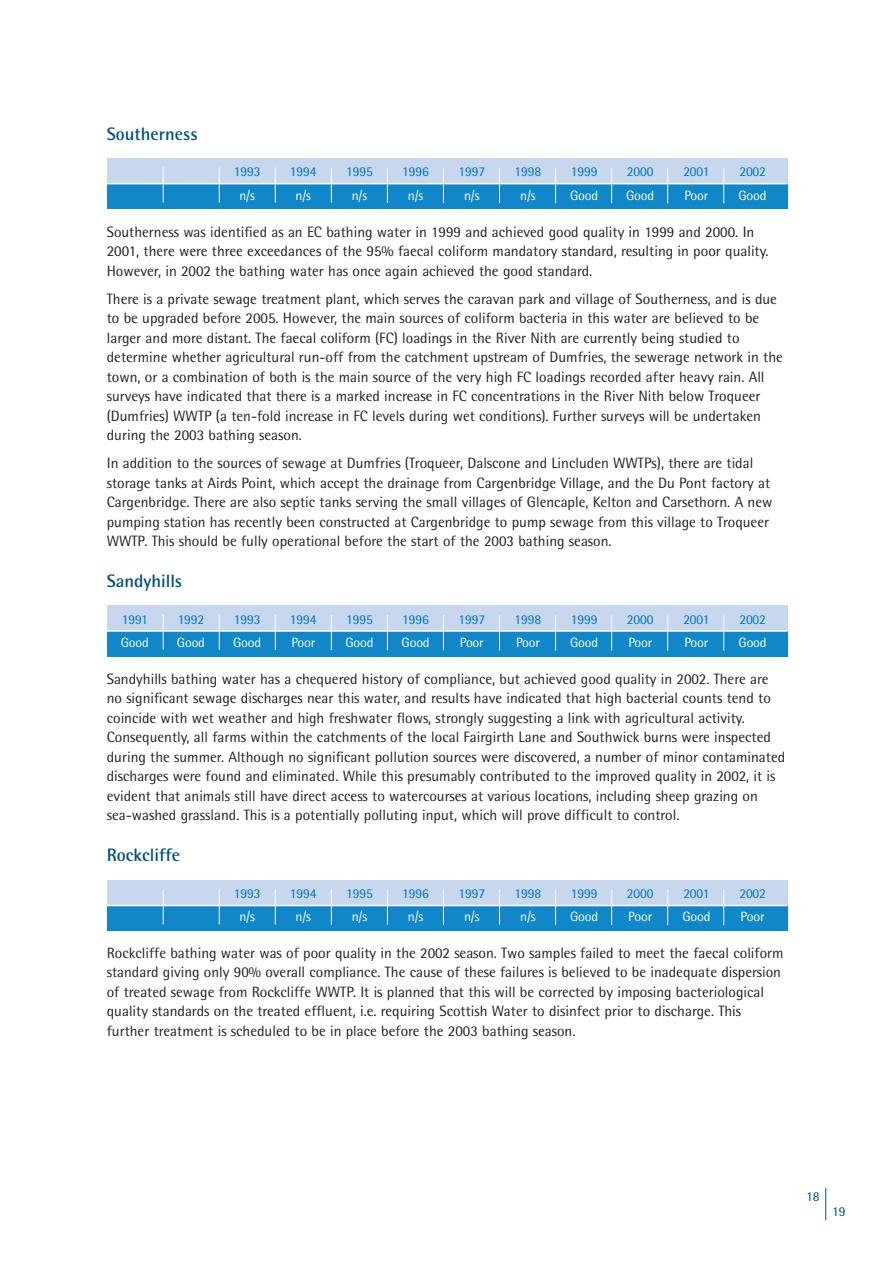
<style>
.page{position:relative;width:893px;height:1263px;background:#fff}
.page>*{position:absolute;margin:0;border:0;box-sizing:border-box;transform-origin:0 0}
.t1{font:700 18px "Rotis Semi Sans";color:#00517d}
.t2{font:15px/19.5px "Rotis Semi Sans";color:#231f1f}
.t3{font:13.5px "Rotis Semi Sans";letter-spacing:-.01em;color:#0076bd}
.t4{font:13.5px "Rotis Semi Sans";letter-spacing:-.01em;color:#fff}
.t5{font:13.5px "Rotis Semi Sans";color:#00517d}
</style>
<div class="page">
<div style="left:107px;top:158px;width:680px;height:26px;background:#c6d7ee"></div>
<div style="left:107px;top:184px;width:680px;height:25px;background:#0f87c8"></div>
<hr style="left:107px;top:183px;width:680px;height:1px;background:#fff">
<hr style="left:163px;top:167px;width:1px;height:35px;background:#fff">
<hr style="left:219px;top:167px;width:1px;height:36px;background:#fff">
<hr style="left:275px;top:168px;width:1px;height:35px;background:#fff">
<hr style="left:331px;top:168px;width:1px;height:35px;background:#fff">
<hr style="left:387px;top:168px;width:1px;height:35px;background:#fff">
<hr style="left:443px;top:168px;width:1px;height:35px;background:#fff">
<hr style="left:499px;top:168px;width:1px;height:35px;background:#fff">
<hr style="left:555px;top:168px;width:1px;height:35px;background:#fff">
<hr style="left:611px;top:168px;width:1px;height:35px;background:#fff">
<hr style="left:667px;top:168px;width:1px;height:35px;background:#fff">
<hr style="left:723px;top:168px;width:1px;height:35px;background:#fff">
<div style="left:107px;top:605px;width:680px;height:26px;background:#c6d7ee"></div>
<div style="left:107px;top:631px;width:680px;height:25px;background:#0f87c8"></div>
<hr style="left:107px;top:630px;width:680px;height:2px;background:#fff">
<hr style="left:163px;top:615px;width:1px;height:35px;background:#fff">
<hr style="left:219px;top:615px;width:1px;height:35px;background:#fff">
<hr style="left:275px;top:615px;width:1px;height:35px;background:#fff">
<hr style="left:331px;top:615px;width:1px;height:35px;background:#fff">
<hr style="left:387px;top:615px;width:1px;height:35px;background:#fff">
<hr style="left:443px;top:615px;width:1px;height:35px;background:#fff">
<hr style="left:499px;top:615px;width:1px;height:35px;background:#fff">
<hr style="left:555px;top:615px;width:1px;height:35px;background:#fff">
<hr style="left:611px;top:615px;width:1px;height:36px;background:#fff">
<hr style="left:667px;top:615px;width:1px;height:36px;background:#fff">
<hr style="left:723px;top:615px;width:1px;height:36px;background:#fff">
<div style="left:107px;top:880px;width:680px;height:26px;background:#c6d7ee"></div>
<div style="left:107px;top:906px;width:680px;height:25px;background:#0f87c8"></div>
<hr style="left:107px;top:905px;width:680px;height:1px;background:#fff">
<hr style="left:163px;top:889px;width:1px;height:35px;background:#fff">
<hr style="left:219px;top:889px;width:1px;height:35px;background:#fff">
<hr style="left:275px;top:889px;width:1px;height:36px;background:#fff">
<hr style="left:331px;top:889px;width:1px;height:36px;background:#fff">
<hr style="left:387px;top:890px;width:1px;height:35px;background:#fff">
<hr style="left:443px;top:890px;width:1px;height:35px;background:#fff">
<hr style="left:499px;top:890px;width:1px;height:35px;background:#fff">
<hr style="left:555px;top:890px;width:1px;height:35px;background:#fff">
<hr style="left:611px;top:890px;width:1px;height:35px;background:#fff">
<hr style="left:667px;top:890px;width:1px;height:35px;background:#fff">
<hr style="left:723px;top:890px;width:1px;height:35px;background:#fff">
<hr style="left:825px;top:1188px;width:1px;height:32px;background:#00517d">
<p class="t1" style="left:107px;top:128px;width:92px">Southerness</p>
<p class="t3" style="left:234px;top:167px;width:28px">1993</p>
<p class="t3" style="left:290px;top:167px;width:28px">1994</p>
<p class="t3" style="left:346px;top:167px;width:28px">1995</p>
<p class="t3" style="left:402px;top:167px;width:28px">1996</p>
<p class="t3" style="left:458px;top:167px;width:28px">1997</p>
<p class="t3" style="left:514px;top:167px;width:28px">1998</p>
<p class="t3" style="left:570px;top:167px;width:28px">1999</p>
<p class="t3" style="left:627px;top:167px;width:28px">2000</p>
<p class="t3" style="left:683px;top:167px;width:28px">2001</p>
<p class="t3" style="left:739px;top:167px;width:28px">2002</p>
<p class="t4" style="left:239px;top:191px;width:17px">n/s</p>
<p class="t4" style="left:295px;top:191px;width:17px">n/s</p>
<p class="t4" style="left:352px;top:191px;width:17px">n/s</p>
<p class="t4" style="left:408px;top:191px;width:17px">n/s</p>
<p class="t4" style="left:464px;top:191px;width:17px">n/s</p>
<p class="t4" style="left:520px;top:191px;width:17px">n/s</p>
<p class="t4" style="left:570px;top:191px;width:30px">Good</p>
<p class="t4" style="left:626px;top:191px;width:30px">Good</p>
<p class="t4" style="left:684px;top:191px;width:25px">Poor</p>
<p class="t4" style="left:738px;top:191px;width:30px">Good</p>
<p class="t2" style="left:107px;top:223px;width:663px">Southerness was identified as an EC bathing water in 1999 and achieved good quality in 1999 and 2000. In<br>2001, there were three exceedances of the 95% faecal coliform mandatory standard, resulting in poor quality.<br>However, in 2002 the bathing water has once again achieved the good standard.</p>
<p class="t2" style="left:107px;top:290px;width:677px">There is a private sewage treatment plant, which serves the caravan park and village of Southerness, and is due to be upgraded before 2005. However, the main sources of coliform bacteria in this water are believed to be larger and more distant. The faecal coliform (FC) loadings in the River Nith are currently being studied to determine whether agricultural run-off from the catchment upstream of Dumfries, the sewerage network in the town, or a combination of both is the main source of the very high FC loadings recorded after heavy rain. All surveys have indicated that there is a marked increase in FC concentrations in the River Nith below Troqueer (Dumfries) WWTP (a ten-fold increase in FC levels during wet conditions). Further surveys will be undertaken during the 2003 bathing season.</p>
<p class="t2" style="left:107px;top:455px;width:667px">In addition to the sources of sewage at Dumfries (Troqueer, Dalscone and Lincluden WWTPs), there are tidal storage tanks at Airds Point, which accept the drainage from Cargenbridge Village, and the Du Pont factory at Cargenbridge. There are also septic tanks serving the small villages of Glencaple, Kelton and Carsethorn. A new pumping station has recently been constructed at Cargenbridge to pump sewage from this village to Troqueer WWTP. This should be fully operational before the start of the 2003 bathing season.</p>
<p class="t1" style="left:107px;top:575px;width:77px">Sandyhills</p>
<p class="t3" style="left:122px;top:614px;width:28px">1991</p>
<p class="t3" style="left:178px;top:614px;width:28px">1992</p>
<p class="t3" style="left:234px;top:614px;width:28px">1993</p>
<p class="t3" style="left:290px;top:614px;width:28px">1994</p>
<p class="t3" style="left:346px;top:614px;width:28px">1995</p>
<p class="t3" style="left:402px;top:614px;width:28px">1996</p>
<p class="t3" style="left:458px;top:614px;width:28px">1997</p>
<p class="t3" style="left:514px;top:614px;width:28px">1998</p>
<p class="t3" style="left:570px;top:614px;width:28px">1999</p>
<p class="t3" style="left:627px;top:614px;width:28px">2000</p>
<p class="t3" style="left:683px;top:614px;width:28px">2001</p>
<p class="t3" style="left:739px;top:614px;width:28px">2002</p>
<p class="t4" style="left:121px;top:638px;width:30px">Good</p>
<p class="t4" style="left:177px;top:638px;width:30px">Good</p>
<p class="t4" style="left:233px;top:638px;width:30px">Good</p>
<p class="t4" style="left:291px;top:638px;width:25px">Poor</p>
<p class="t4" style="left:345px;top:638px;width:30px">Good</p>
<p class="t4" style="left:401px;top:638px;width:30px">Good</p>
<p class="t4" style="left:460px;top:638px;width:25px">Poor</p>
<p class="t4" style="left:516px;top:638px;width:25px">Poor</p>
<p class="t4" style="left:570px;top:638px;width:30px">Good</p>
<p class="t4" style="left:628px;top:638px;width:25px">Poor</p>
<p class="t4" style="left:684px;top:638px;width:25px">Poor</p>
<p class="t4" style="left:738px;top:638px;width:30px">Good</p>
<p class="t2" style="left:107px;top:670px;width:680px">Sandyhills bathing water has a chequered history of compliance, but achieved good quality in 2002. There are no significant sewage discharges near this water, and results have indicated that high bacterial counts tend to coincide with wet weather and high freshwater flows, strongly suggesting a link with agricultural activity.<br>Consequently, all farms within the catchments of the local Fairgirth Lane and Southwick burns were inspected during the summer. Although no significant pollution sources were discovered, a number of minor contaminated discharges were found and eliminated. While this presumably contributed to the improved quality in 2002, it is evident that animals still have direct access to watercourses at various locations, including sheep grazing on sea-washed grassland. This is a potentially polluting input, which will prove difficult to control.</p>
<p class="t1" style="left:107px;top:849px;width:75px">Rockcliffe</p>
<p class="t3" style="left:234px;top:888px;width:28px">1993</p>
<p class="t3" style="left:290px;top:888px;width:28px">1994</p>
<p class="t3" style="left:346px;top:888px;width:28px">1995</p>
<p class="t3" style="left:402px;top:888px;width:28px">1996</p>
<p class="t3" style="left:458px;top:888px;width:28px">1997</p>
<p class="t3" style="left:514px;top:888px;width:28px">1998</p>
<p class="t3" style="left:570px;top:888px;width:28px">1999</p>
<p class="t3" style="left:627px;top:888px;width:28px">2000</p>
<p class="t3" style="left:683px;top:888px;width:28px">2001</p>
<p class="t3" style="left:739px;top:888px;width:28px">2002</p>
<p class="t4" style="left:239px;top:912px;width:17px">n/s</p>
<p class="t4" style="left:295px;top:912px;width:17px">n/s</p>
<p class="t4" style="left:352px;top:912px;width:17px">n/s</p>
<p class="t4" style="left:408px;top:912px;width:17px">n/s</p>
<p class="t4" style="left:464px;top:912px;width:17px">n/s</p>
<p class="t4" style="left:520px;top:912px;width:17px">n/s</p>
<p class="t4" style="left:570px;top:912px;width:30px">Good</p>
<p class="t4" style="left:628px;top:912px;width:25px">Poor</p>
<p class="t4" style="left:682px;top:912px;width:30px">Good</p>
<p class="t4" style="left:740px;top:912px;width:25px">Poor</p>
<p class="t2" style="left:107px;top:944px;width:678px">Rockcliffe bathing water was of poor quality in the 2002 season. Two samples failed to meet the faecal coliform standard giving only 90% overall compliance. The cause of these failures is believed to be inadequate dispersion of treated sewage from Rockcliffe WWTP. It is planned that this will be corrected by imposing bacteriological quality standards on the treated effluent, i.e. requiring Scottish Water to disinfect prior to discharge. This further treatment is scheduled to be in place before the 2003 bathing season.</p>
<p class="t5" style="left:806px;top:1191px;width:15px">18</p>
<p class="t5" style="left:832px;top:1207px;width:15px">19</p>
</div>
